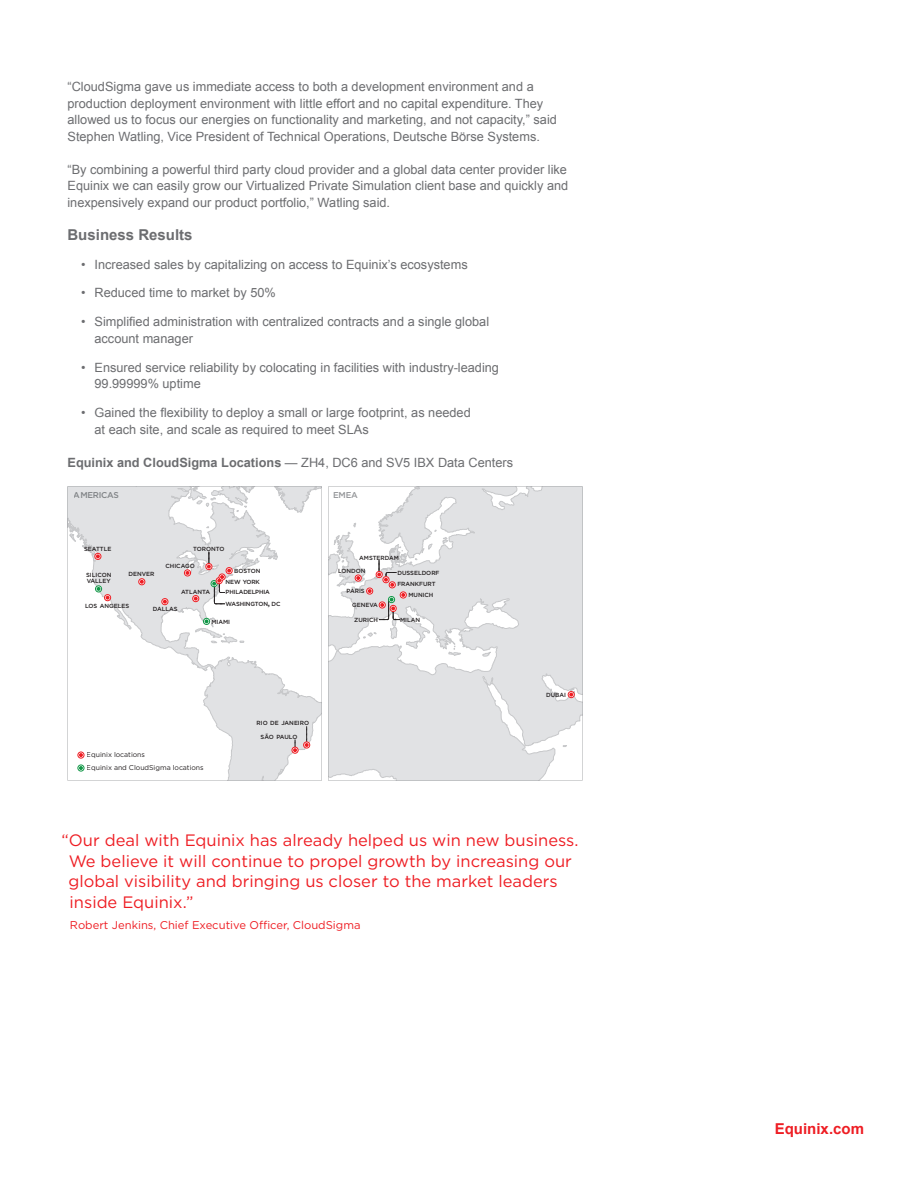
<style>
.page{position:relative;width:918px;height:1188px;background:#fff}
.page>*{position:absolute;margin:0;border:0;box-sizing:border-box;transform-origin:0 0}
.Customer_Quote{font:16.5px/20.7px "Gotham";color:#ee1d23}
.Body_Title_1_Space{font:700 15px "Arial";color:#6c6d70}
.t1{font:700 15px "Arial";color:#ee1d23}
.Body_Copy_1_Space{font:12.75px/16.5px "Arial";color:#6c6d70}
.Body_Copy_1_Space-2{font:700 12.75px "Arial";color:#6c6d70}
.Quote_Citation{font:11.25px "Gotham";color:#ee1d23}
.t2{font:500 8.55px "Gotham";letter-spacing:-.03em;color:#939598}
.t3{font:7.05px "Gotham";letter-spacing:-.005em;color:#231f20}
.t4{font:500 6px/6px "Gotham";color:#231f20}
.t5{font:500 6px "Gotham";letter-spacing:-.03em;color:#231f20}
.t6{font:500 6px "Gotham";letter-spacing:-.02em;color:#231f20}
.s1{font-weight:400}
.s2{font-size:8.55px}
</style>
<div class="page">
<svg style="left:328px;top:486px;width:254px;height:295px;fill:#e1e2e4"></svg>
<svg style="left:68px;top:486px;width:254px;height:295px"></svg>
<p class="Body_Copy_1_Space" style="left:68px;top:79px;width:491px">“CloudSigma gave us immediate access to both a development environment and a production deployment environment with little effort and no capital expenditure. They allowed us to focus our energies on functionality and marketing, and not capacity,” said Stephen Watling, Vice President of Technical Operations, Deutsche Börse Systems.</p>
<p class="Body_Copy_1_Space" style="left:68px;top:161px;width:502px;text-align:justify">“By combining a powerful third party cloud provider and a global data center provider like Equinix we can easily grow our Virtualized Private Simulation client base and quickly and inexpensively expand our product portfolio,” Watling said.</p>
<p class="Body_Title_1_Space" style="left:68px;top:224px;width:127px">Business Results</p>
<p class="Body_Copy_1_Space" style="left:81px;top:256px;width:388px">• Increased sales by capitalizing on access to Equinix’s ecosystems</p>
<p class="Body_Copy_1_Space" style="left:81px;top:285px;width:196px">• Reduced time to market by 50%</p>
<p class="Body_Copy_1_Space" style="left:94px;top:314px;width:396px;text-indent:-14px">• Simplified administration with centralized contracts and a single global account manager</p>
<p class="Body_Copy_1_Space" style="left:94px;top:359px;width:406px;text-indent:-14px">• Ensured service reliability by colocating in facilities with industry-leading<br>99.99999% uptime</p>
<p class="Body_Copy_1_Space" style="left:94px;top:404px;width:378px;text-indent:-14px">• Gained the flexibility to deploy a small or large footprint, as needed at each site, and scale as required to meet SLAs</p>
<p class="Body_Copy_1_Space-2" style="left:68px;top:454px;width:447px">Equinix and CloudSigma Locations <span class="s1">— ZH4, DC6 and SV5 IBX Data Centers</span></p>
<p class="t2" style="left:74px;top:489px;width:47px">AMERICAS</p>
<p class="t2" style="left:333px;top:489px;width:26px">EMEA</p>
<p class="t4" style="left:84px;top:546px;width:29px">SEATTLE</p>
<p class="t4" style="left:193px;top:546px;width:33px">TORONTO</p>
<p class="t4" style="left:166px;top:563px;width:31px">CHICAGO</p>
<p class="t4" style="left:234px;top:568px;width:28px">BOSTON</p>
<p class="t5" style="left:226px;top:588px;width:46px">PHILADELPHIA</p>
<p class="t4" style="left:211px;top:618px;width:20px">MIAMI</p>
<p class="t4" style="left:128px;top:571px;width:28px">DENVER</p>
<p class="t4" style="left:86px;top:572px;width:27px">SILICON<br>VALLEY</p>
<p class="t4" style="left:85px;top:602px;width:46px">LOS ANGELES</p>
<p class="t4" style="left:226px;top:579px;width:36px">NEW YORK</p>
<p class="t4" style="left:181px;top:588px;width:31px">ATLANTA</p>
<p class="t6" style="left:226px;top:600px;width:56px">WASHINGTON<span class="s2">,</span> DC</p>
<p class="t4" style="left:153px;top:606px;width:26px">DALLAS</p>
<p class="t4" style="left:359px;top:555px;width:41px">AMSTERDAM</p>
<p class="t4" style="left:397px;top:581px;width:40px">FRANKFURT</p>
<p class="t4" style="left:338px;top:568px;width:29px">LONDON</p>
<p class="t4" style="left:397px;top:569px;width:44px">DUSSELDORF</p>
<p class="t4" style="left:408px;top:592px;width:27px">MUNICH</p>
<p class="t4" style="left:347px;top:588px;width:20px">PARIS</p>
<p class="t4" style="left:352px;top:602px;width:27px">GENEVA</p>
<p class="t4" style="left:354px;top:616px;width:25px">ZURICH</p>
<p class="t4" style="left:400px;top:616px;width:22px">MILAN</p>
<p class="t3" style="left:87px;top:750px;width:60px">Equinix locations</p>
<p class="t3" style="left:87px;top:763px;width:119px">Equinix and CloudSigma locations</p>
<p class="t4" style="left:257px;top:720px;width:54px">RIO DE JANEIRO</p>
<p class="t5" style="left:261px;top:733px;width:38px">SÃO PAULO</p>
<p class="t4" style="left:546px;top:691px;width:21px">DUBAI</p>
<p class="Customer_Quote" style="left:69px;top:829px;width:511px;text-indent:-7px">“Our deal with Equinix has already helped us win new business.<br>We believe it will continue to propel growth by increasing our global visibility and bringing us closer to the market leaders inside Equinix.”</p>
<p class="Quote_Citation" style="left:70px;top:917px;width:292px">Robert Jenkins, Chief Executive Officer, CloudSigma</p>
<p class="t1" style="left:775px;top:1119px;width:91px">Equinix.com</p>
</div>
